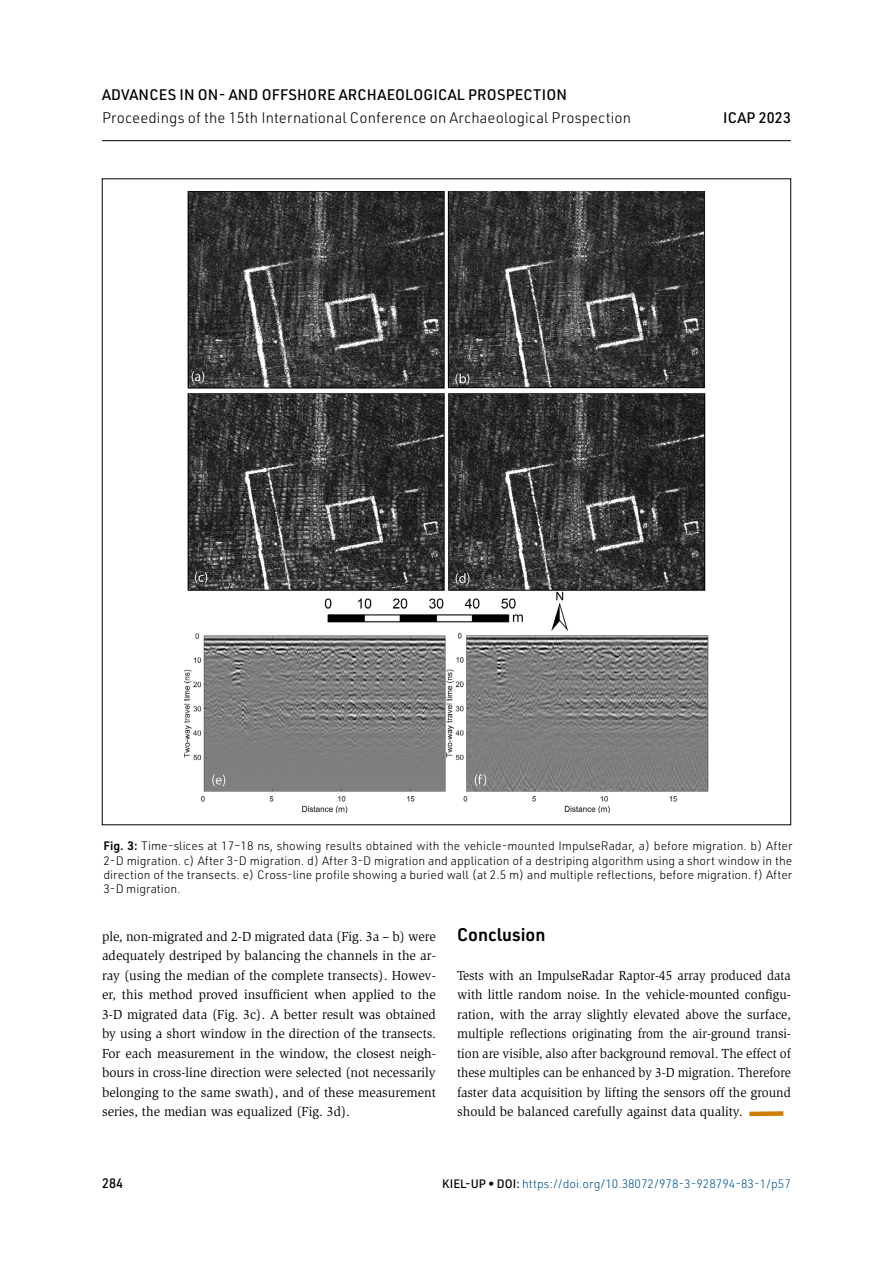
<style>
.page{position:relative;width:893px;height:1263px;background:#fff}
.page>*{position:absolute;margin:0;border:0;box-sizing:border-box;transform-origin:0 0}
.KUP_4__Kapitelübersc{font:600 18px "URWDIN";color:#000}
.t1{font:15px "URWDIN Light 3";letter-spacing:.01em;color:#000}
.t2{font:500 15px "URWDIN";letter-spacing:.01em;color:#000}
.KUP_6__Fließtext{font:13.5px/19.5px "Slimbach Std";color:#000;text-align:justify}
.KUP_6__Fließtext-2{font:13.5px/19.5px "Slimbach Std";color:#000;text-align:justify;scale:.94 1}
.t3{font:500 13.5px "URWDIN";color:#000;scale:.96 1}
.KUP_7__Bildunterschr{font:300 12px/14.4px "URWDIN";color:#000;text-align:justify}
.t4{font:300 12px "URWDIN";color:#005498}
.s1{font-weight:600}
.s2{font-weight:500;color:#000}
</style>
<div class="page">
<hr style="left:102px;top:140px;width:689px;height:1px;background:#000">
<div style="left:749px;top:1111px;width:34px;height:5px;background:#ce7e00"></div>
<img style="left:185px;top:191px;width:523px;height:621px">
<p class="t2" style="left:102px;top:85px;width:466px">ADVANCES IN ON- AND OFFSHORE ARCHAEOLOGICAL PROSPECTION</p>
<p class="t1" style="left:102px;top:108px;width:531px">Proceedings of the 15th International Conference on Archaeological Prospection</p>
<p class="t2" style="left:723px;top:108px;width:69px">ICAP 2023</p>
<p class="KUP_7__Bildunterschr" style="left:103px;top:838px;width:690px"><span class="s1">Fig. 3:</span> Time-slices at 17–18 ns, showing results obtained with the vehicle-mounted ImpulseRadar, a) before migration. b) After 2-D migration. c) After 3-D migration. d) After 3-D migration and application of a destriping algorithm using a short window in the direction of the transects. e) Cross-line profile showing a buried wall (at 2.5 m) and multiple reflections, before migration. f) After 3-D migration.</p>
<p class="KUP_6__Fließtext" style="left:102px;top:926px;width:335px">ple, non-migrated and 2-D migrated data (Fig. 3a – b) were adequately destriped by balancing the channels in the ar&shy;ray (using the median of the complete transects). Howev&shy;er, this method proved insufficient when applied to the 3-D migrated data (Fig. 3c). A better result was obtained by using a short window in the direction of the transects.<br>For each measurement in the window, the closest neigh&shy;bours in cross-line direction were selected (not necessarily belonging to the same swath), and of these measurement series, the median was equalized (Fig. 3d).</p>
<p class="KUP_4__Kapitelübersc" style="left:457px;top:922px;width:90px">Conclusion</p>
<p class="KUP_6__Fließtext-2" style="left:457px;top:965px;width:357px">Tests with an ImpulseRadar Raptor-45 array produced data with little random noise. In the vehicle-mounted configu&shy;ration, with the array slightly elevated above the surface, multiple reflections originating from the air-ground transi&shy;tion are visible, also after background removal. The effect of these multiples can be enhanced by 3-D migration. Therefore faster data acquisition by lifting the sensors off the ground should be balanced carefully against data quality.</p>
<p class="t3" style="left:102px;top:1174px;width:23px">284</p>
<p class="t4" style="left:442px;top:1175px;width:350px"><span class="s2">KIEL-UP • DOI:</span> https://doi.org/10.38072/978-3-928794-83-1/p57</p>
</div>
